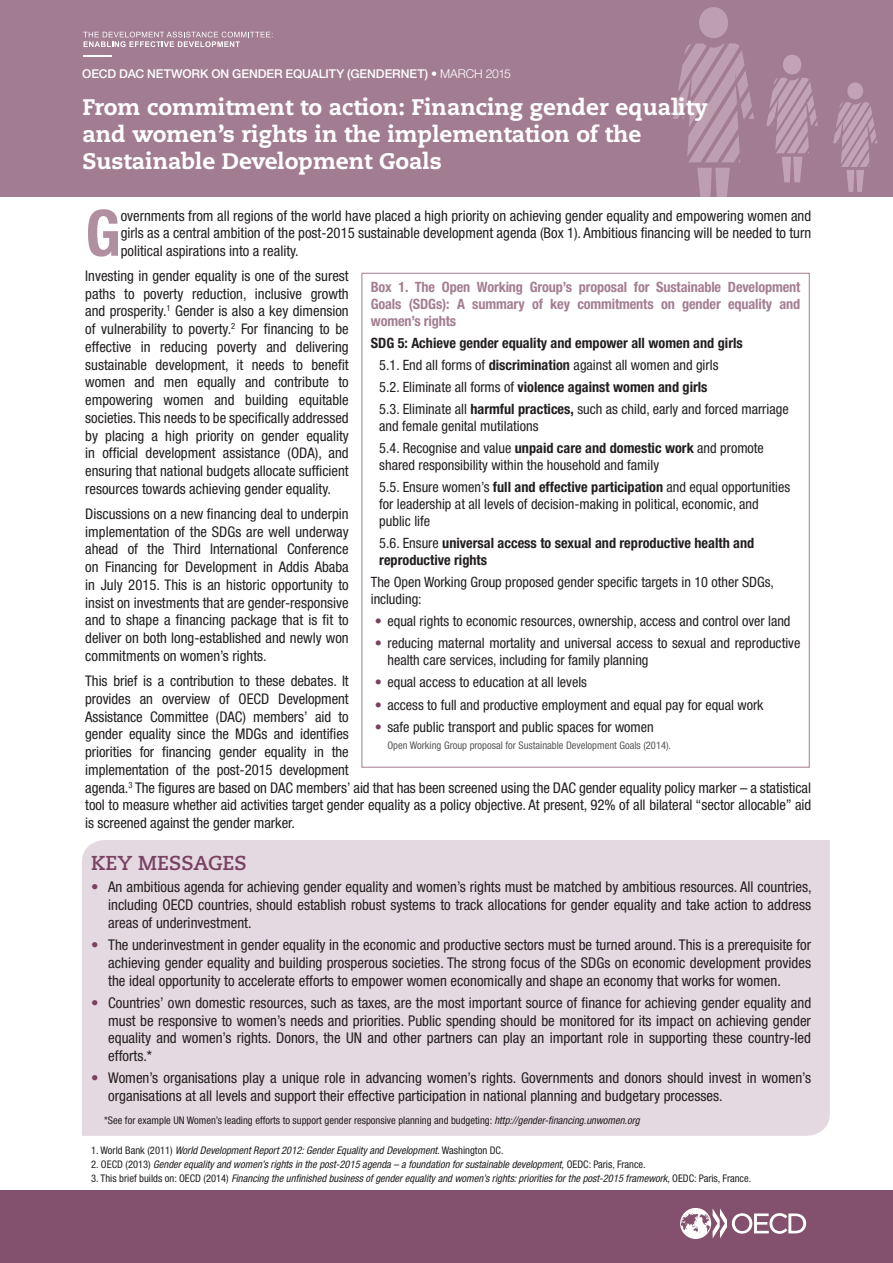
<style>
.page{position:relative;width:893px;height:1263px;background:#fff}
.page>*{position:absolute;margin:0;border:0;box-sizing:border-box;transform-origin:0 0}
.body_copy{font:700 condensed 63.9px "Helvetica Neue LT Std";color:#b08fa0}
.t1{font:800 22.5px/27px "Caecilia";color:#fff}
.Subtitle{font:700 20.1px "Caecilia";letter-spacing:.005em;color:#794262}
.bullet_for_key_messa{font:condensed 14.85px/17.9px "Helvetica Neue LT Std";color:#231f20;text-align:justify}
.body_copy-2{font:condensed 14.7px/17.7px "Helvetica Neue LT Std";letter-spacing:-.005em;color:#231f20;text-align:justify}
.body_copy-3{font:condensed 14.25px/17px "Helvetica Neue LT Std";color:#231f20}
.body_copy-4{font:700 condensed 14.25px/17px "Helvetica Neue LT Std";color:#231f20}
.body_copy-5{font:700 condensed 14.25px/17px "Helvetica Neue LT Std";letter-spacing:-.01em;color:#a47e92;text-align:justify}
.Sidebar_and_footer_t{font:500 12.15px "Helvetica Neue LT Std";letter-spacing:-.005em;color:#fff}
.footnote{font:italic condensed 10.5px "Helvetica Neue LT Std";color:#231f20}
.footnote-2{font:condensed 10.5px "Helvetica Neue LT Std";color:#231f20}
.footnote-3{font:condensed 10.5px "Helvetica Neue LT Std";color:#57585a}
.s1{font-weight:300}
.s2{font-weight:700}
.s3{font-weight:400}
.s4{color:#794262}
.s5{font-style:italic}
.s6{font-style:normal}
</style>
<div class="page">
<div style="left:82px;top:840px;width:748px;height:296px;background:#e4d9e0"></div>
<div style="left:0;top:0;width:893px;height:197px;background:#a27c91"></div>
<div style="left:0;top:1191px;width:893px;height:72px;background:#83516d"></div>
<svg style="left:680px;top:1208px;width:126px;height:31px"></svg>
<svg style="left:83px;top:32px;width:190px;height:15px"></svg>
<hr style="left:83px;top:55px;width:28px;height:2px;background:#fff">
<svg style="left:673px;top:43px;width:81px;height:119px"></svg>
<div style="left:699px;top:7px;width:29px;height:31px;background:#be9eb1;border-radius:50%"></div>
<svg style="left:697px;top:168px;width:33px;height:29px"></svg>
<div style="left:783px;top:55px;width:18px;height:19px;background:#c2a3b6;border-radius:50%"></div>
<svg style="left:766px;top:78px;width:52px;height:104px"></svg>
<div style="left:847px;top:82px;width:16px;height:17px;background:#c2a3b6;border-radius:50%"></div>
<svg style="left:833px;top:102px;width:44px;height:90px"></svg>
<p class="Sidebar_and_footer_t" style="left:82px;top:66px;width:430px">OECD DAC NETWORK ON GENDER EQUALITY (GENDERNET) • <span class="s1">MARCH 2015</span></p>
<p class="t1" style="left:82px;top:94px;width:627px">From commitment to action: Financing gender equality and women’s rights in the implementation of the<br>Sustainable Development Goals</p>
<p class="body_copy" style="left:85px;top:194px;width:37px">G</p>
<p class="body_copy-2" style="left:121px;top:207px;width:692px">overnments from all regions of the world have placed a high priority on achieving gender equality and empowering women and girls as a central ambition of the post-2015 sustainable development agenda (Box 1). Ambitious financing will be needed to turn political aspirations into a reality.</p>
<p class="body_copy-2" style="left:85px;top:267px;width:265px">Investing in gender equality is one of the surest paths to poverty reduction, inclusive growth and prosperity.<sup>1</sup> Gender is also a key dimension of vulnerability to poverty.<sup>2</sup> For financing to be effective in reducing poverty and delivering sustainable development, it needs to benefit women and men equally and contribute to empowering women and building equitable societies. This needs to be specifically addressed by placing a high priority on gender equality in official development assistance (ODA), and ensuring that national budgets allocate sufficient resources towards achieving gender equality.</p>
<p class="body_copy-2" style="left:85px;top:505px;width:265px">Discussions on a new financing deal to underpin implementation of the SDGs are well underway ahead of the Third International Conference on Financing for Development in Addis Ababa in July 2015. This is an historic opportunity to insist on investments that are gender-responsive and to shape a financing package that is fit to deliver on both long-established and newly won commitments on women’s rights.</p>
<p class="body_copy-2" style="left:85px;top:672px;width:727px;text-align:left">This brief is a contribution to these debates. It<br>provides an overview of OECD Development<br>Assistance Committee (DAC) members’ aid to<br>gender equality since the MDGs and identifies<br>priorities for financing gender equality in the<br>implementation of the post-2015 development<br>agenda.<sup>3</sup> The figures are based on DAC members’ aid that has been screened using the DAC gender equality policy marker – a statistical tool to measure whether aid activities target gender equality as a policy objective. At present, 92% of all bilateral “sector allocable” aid is screened against the gender marker.</p>
<p class="body_copy-5" style="left:371px;top:279px;width:431px">Box 1. The Open Working Group’s proposal for Sustainable Development Goals (SDGs): A summary of key commitments on gender equality and women’s rights</p>
<p class="body_copy-4" style="left:371px;top:334px;width:374px">SDG 5: Achieve gender equality and empower all women and girls</p>
<p class="body_copy-3" style="left:379px;top:357px;width:341px">5.1. End all forms of <span class="s2">discrimination</span> against all women and girls</p>
<p class="body_copy-4" style="left:379px;top:379px;width:330px"><span class="s3">5.2. Eliminate all forms of</span> violence against women and girls</p>
<p class="body_copy-3" style="left:379px;top:401px;width:411px">5.3. Eliminate all <span class="s2">harmful practices,</span> such as child, early and forced marriage and female genital mutilations</p>
<p class="body_copy-3" style="left:379px;top:440px;width:386px">5.4. Recognise and value <span class="s2">unpaid care and domestic work</span> and promote shared responsibility within the household and family</p>
<p class="body_copy-3" style="left:379px;top:479px;width:413px">5.5. Ensure women’s <span class="s2">full and effective participation</span> and equal opportunities for leadership at all levels of decision-making in political, economic, and public life</p>
<p class="body_copy-4" style="left:379px;top:535px;width:376px"><span class="s3">5.6. Ensure</span> universal access to sexual and reproductive health and reproductive rights</p>
<p class="body_copy-3" style="left:371px;top:574px;width:405px">The Open Working Group proposed gender specific targets in 10 other SDGs, including:</p>
<p class="body_copy-3" style="left:375px;top:613px;width:417px"><span class="s4">•</span> equal rights to economic resources, ownership, access and control over land</p>
<p class="body_copy-3" style="left:387px;top:635px;width:414px;text-indent:-13px"><span class="s4">•</span> reducing maternal mortality and universal access to sexual and reproductive health care services, including for family planning</p>
<p class="body_copy-3" style="left:375px;top:674px;width:214px"><span class="s4">•</span> equal access to education at all levels</p>
<p class="body_copy-3" style="left:375px;top:696px;width:390px"><span class="s4">•</span> access to full and productive employment and equal pay for equal work</p>
<p class="body_copy-3" style="left:375px;top:718px;width:280px"><span class="s4">•</span> safe public transport and public spaces for women</p>
<p class="footnote-3" style="left:387px;top:739px;width:285px">Open Working Group proposal for Sustainable Development Goals (2014).</p>
<p class="Subtitle" style="left:91px;top:851px;width:157px">KEY MESSAGES</p>
<p class="bullet_for_key_messa" style="left:108px;top:878px;width:705px;text-indent:-17px"><span class="s4">•</span> An ambitious agenda for achieving gender equality and women’s rights must be matched by ambitious resources. All countries, including OECD countries, should establish robust systems to track allocations for gender equality and take action to address areas of underinvestment.</p>
<p class="bullet_for_key_messa" style="left:108px;top:936px;width:704px;text-indent:-17px"><span class="s4">•</span> The underinvestment in gender equality in the economic and productive sectors must be turned around. This is a prerequisite for achieving gender equality and building prosperous societies. The strong focus of the SDGs on economic development provides the ideal opportunity to accelerate efforts to empower women economically and shape an economy that works for women.</p>
<p class="bullet_for_key_messa" style="left:108px;top:993px;width:704px;text-indent:-17px"><span class="s4">•</span> Countries’ own domestic resources, such as taxes, are the most important source of finance for achieving gender equality and must be responsive to women’s needs and priorities. Public spending should be monitored for its impact on achieving gender equality and women’s rights. Donors, the UN and other partners can play an important role in supporting these country-led efforts.*</p>
<p class="bullet_for_key_messa" style="left:108px;top:1069px;width:704px;text-indent:-17px"><span class="s4">•</span> Women’s organisations play a unique role in advancing women’s rights. Governments and donors should invest in women’s organisations at all levels and support their effective participation in national planning and budgetary processes.</p>
<p class="footnote-2" style="left:104px;top:1114px;width:537px">*See for example UN Women’s leading efforts to support gender responsive planning and budgeting: <span class="s5">http://gender-financing.unwomen.org</span></p>
<p class="footnote" style="left:91px;top:1144px;width:414px"><span class="s6">1. World Bank (2011)</span> World Development Report 2012: Gender Equality and Development. <span class="s6">Washington DC.</span></p>
<p class="footnote" style="left:91px;top:1158px;width:556px"><span class="s6">2. OECD (2013)</span> Gender equality and women’s rights in the post-2015 agenda – a foundation for sustainable development, <span class="s6">OEDC: Paris, France.</span></p>
<p class="footnote" style="left:91px;top:1172px;width:661px"><span class="s6">3. This brief builds on: OECD (2014)</span> Financing the unfinished business of gender equality and women’s rights: priorities for the post-2015 framework, <span class="s6">OEDC: Paris, France.</span></p>
</div>
